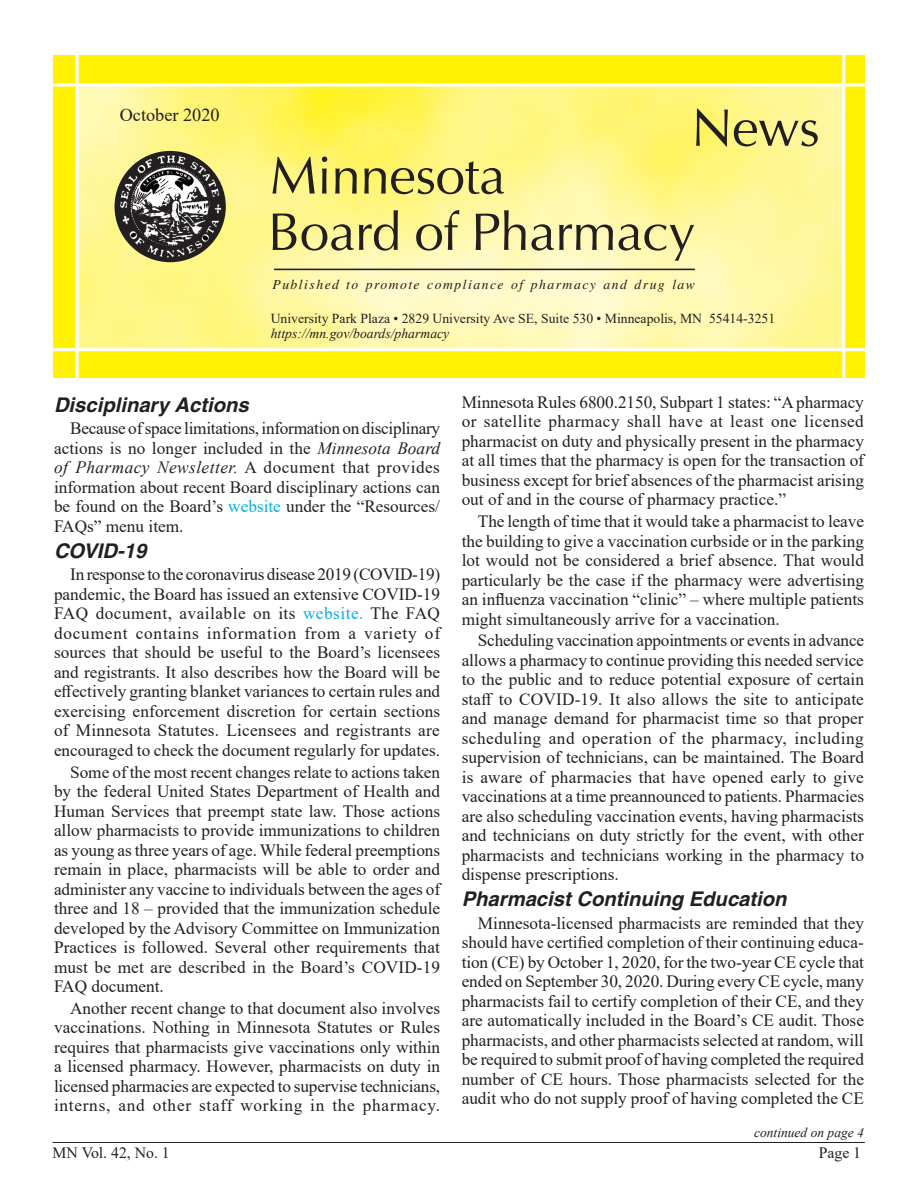
<style>
.page{position:relative;width:918px;height:1188px;background:#fff}
.page>*{position:absolute;margin:0;border:0;box-sizing:border-box;transform-origin:0 0}
.all_dent{font:53.25px "Optima";letter-spacing:-.01em;color:#231f20}
.Headline{font:italic 700 20.25px "Helvetica";color:#231f20}
.all_dent-2{font:18.3px "Times New Roman";color:#231f20}
.Body_text{font:17.25px/19.5px "Times New Roman";color:#231f20;text-align:justify}
.volume{font:15.75px "Times New Roman";color:#231f20}
.all_dent-3{font:13.65px "Times New Roman";color:#231f20}
.all_dent-4{font:italic 13.65px "Times";letter-spacing:.11em;color:#231f20}
.all_dent-5{font:italic 13.65px "Times New Roman";color:#231f20}
.cont__on{font:italic 13.5px "Times New Roman";color:#231f20}
.s1{font-style:italic}
.s2{color:#00aeef}
</style>
<div class="page">
<hr style="left:52px;top:1142px;width:813px;height:1px;background:#231f20">
<div style="left:53px;top:55px;width:812px;height:323px;background:#fff101"></div>
<img style="left:79px;top:87px;width:763px;height:261px">
<svg style="left:53px;top:83px;width:812px;height:4px;background:#fffbd0"></svg>
<hr style="left:53px;top:348px;width:816px;height:3px;background:#fff">
<hr style="left:76px;top:52px;width:3px;height:326px;background:#fff">
<hr style="left:842px;top:54px;width:3px;height:324px;background:#fff">
<hr style="left:274px;top:269px;width:421px;height:1px;background:#231f20">
<img style="left:75px;top:138px;width:152px;height:146px">
<p class="all_dent-2" style="left:120px;top:102px;width:101px">October 2020</p>
<p class="all_dent" style="left:691px;top:96px;width:130px">News</p>
<p class="all_dent" style="left:270px;top:144px;width:237px">Minnesota</p>
<p class="all_dent" style="left:268px;top:200px;width:429px">Board of Pharmacy</p>
<p class="all_dent-4" style="left:272px;top:277px;width:424px">Published to promote compliance of pharmacy and drug law</p>
<p class="all_dent-3" style="left:271px;top:308px;width:506px">University Park Plaza • 2829 University Ave SE, Suite 530 • Minneapolis, MN 55414-3251</p>
<p class="all_dent-5" style="left:271px;top:324px;width:180px">https://mn.gov/boards/pharmacy</p>
<p class="Headline" style="left:54px;top:392px;width:196px">Disciplinary Actions</p>
<p class="Body_text" style="left:54px;top:418px;width:388px;text-indent:16px">Because of space limitations, information on disciplinary actions is no longer included in the <span class="s1">Minnesota Board of Pharmacy Newsletter.</span> A document that provides information about recent Board disciplinary actions can be found on the Board’s <span class="s2">website</span> under the “Resources/ FAQs” menu item.</p>
<p class="Headline" style="left:54px;top:538px;width:94px">COVID-19</p>
<p class="Body_text" style="left:54px;top:564px;width:388px;text-indent:16px">In response to the coronavirus disease 2019 (COVID-19) pandemic, the Board has issued an extensive COVID-19<br>FAQ document, available on its <span class="s2">website.</span> The FAQ document contains information from a variety of sources that should be useful to the Board’s licensees and registrants. It also describes how the Board will be effectively granting blanket variances to certain rules and exercising enforcement discretion for certain sections of Minnesota Statutes. Licensees and registrants are encouraged to check the document regularly for updates.</p>
<p class="Body_text" style="left:54px;top:761px;width:388px;text-indent:16px">Some of the most recent changes relate to actions taken by the federal United States Department of Health and Human Services that preempt state law. Those actions allow pharmacists to provide immunizations to children as young as three years of age. While federal preemptions remain in place, pharmacists will be able to order and administer any vaccine to individuals between the ages of three and 18 – provided that the immunization schedule developed by the Advisory Committee on Immunization Practices is followed. Several other requirements that must be met are described in the Board’s COVID-19<br>FAQ document.</p>
<p class="Body_text" style="left:54px;top:998px;width:388px;text-indent:16px">Another recent change to that document also involves vaccinations. Nothing in Minnesota Statutes or Rules requires that pharmacists give vaccinations only within a licensed pharmacy. However, pharmacists on duty in licensed pharmacies are expected to supervise technicians, interns, and other staff working in the pharmacy.</p>
<p class="Body_text" style="left:462px;top:392px;width:404px">Minnesota Rules 6800.2150, Subpart 1 states: “A pharmacy or satellite pharmacy shall have at least one licensed pharmacist on duty and physically present in the pharmacy at all times that the pharmacy is open for the transaction of business except for brief absences of the pharmacist arising out of and in the course of pharmacy practice.”</p>
<p class="Body_text" style="left:462px;top:511px;width:404px;text-indent:16px">The length of time that it would take a pharmacist to leave the building to give a vaccination curbside or in the parking lot would not be considered a brief absence. That would particularly be the case if the pharmacy were advertising an influenza vaccination “clinic” – where multiple patients might simultaneously arrive for a vaccination.</p>
<p class="Body_text" style="left:462px;top:630px;width:404px;text-indent:16px">Scheduling vaccination appointments or events in advance allows a pharmacy to continue providing this needed service to the public and to reduce potential exposure of certain staff to COVID-19. It also allows the site to anticipate and manage demand for pharmacist time so that proper scheduling and operation of the pharmacy, including supervision of technicians, can be maintained. The Board is aware of pharmacies that have opened early to give vaccinations at a time preannounced to patients. Pharmacies are also scheduling vaccination events, having pharmacists and technicians on duty strictly for the event, with other pharmacists and technicians working in the pharmacy to dispense prescriptions.</p>
<p class="Headline" style="left:462px;top:887px;width:326px">Pharmacist Continuing Education</p>
<p class="Body_text" style="left:462px;top:913px;width:404px;text-indent:16px">Minnesota-licensed pharmacists are reminded that they should have certified completion of their continuing educa&shy;tion (CE) by October 1, 2020, for the two-year CE cycle that ended on September 30, 2020. During every CE cycle, many pharmacists fail to certify completion of their CE, and they are automatically included in the Board’s CE audit. Those pharmacists, and other pharmacists selected at random, will be required to submit proof of having completed the required number of CE hours. Those pharmacists selected for the audit who do not supply proof of having completed the CE</p>
<p class="cont__on" style="left:754px;top:1123px;width:111px">continued on page 4</p>
<p class="volume" style="left:53px;top:1142px;width:119px">MN Vol. 42, No. 1</p>
<p class="volume" style="left:819px;top:1142px;width:44px">Page 1</p>
</div>
